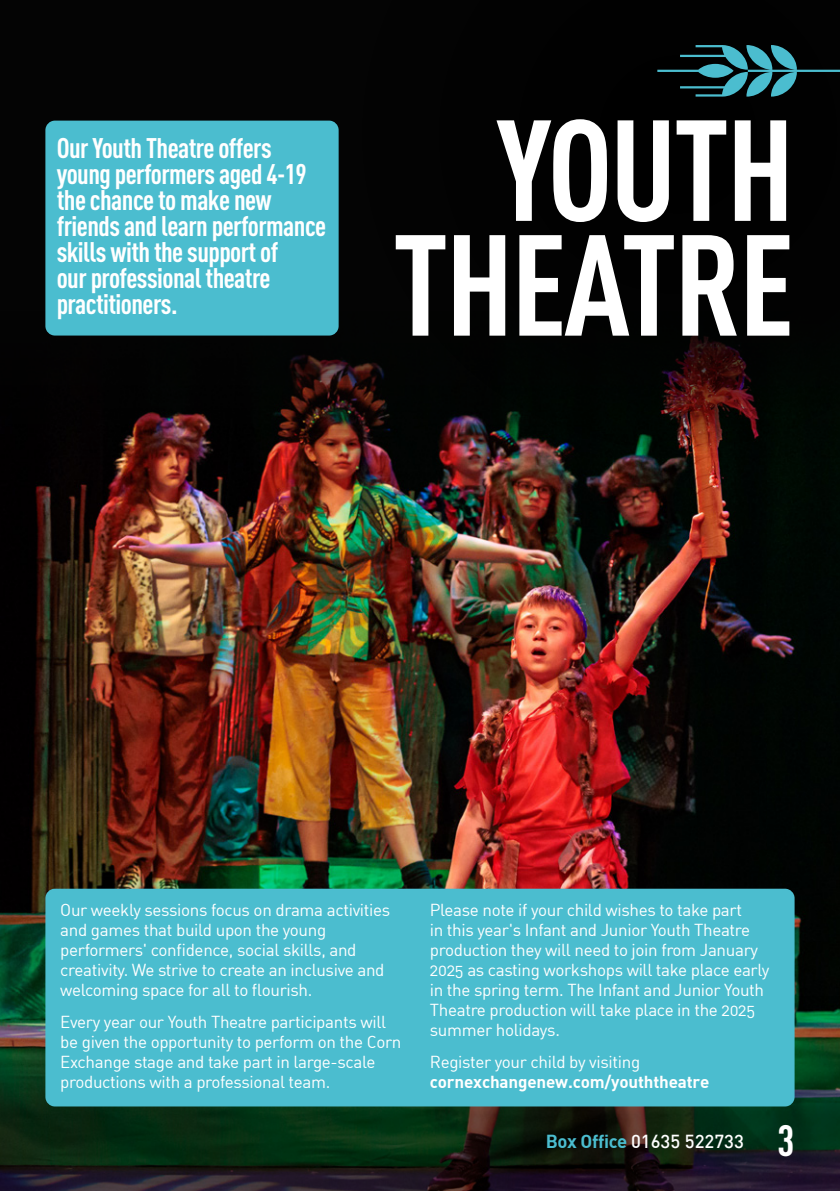
<style>
.page{position:relative;width:840px;height:1191px;background:#fff}
.page>*{position:absolute;margin:0;border:0;box-sizing:border-box;transform-origin:0 0}
.t1{font:700 141.2px/114.8px "DIN Cond";letter-spacing:-.02em;color:#fff;text-align:right}
.t2{font:700 43.2px "DIN Cond";color:#fff}
.t3{font:700 28px/26px "DIN Cond";letter-spacing:-.02em;color:#fff}
.t4{font:500 18.4px "DIN";color:#fff}
.t5{font:17px/20px "DIN Regular Alternate";letter-spacing:-.02em;color:#fff}
.t6{font:17px "DIN Bold";letter-spacing:-.01em;color:#fff}
.s1{font-family:"DIN Bold";font-weight:400;color:#4bbdcf}
</style>
<div class="page">
<div style="left:0;top:0;width:839px;height:1191px;background:#040404"></div>
<img style="left:0;top:312px;width:801px;height:674px">
<svg style="left:361px;top:312px;width:440px;height:137px"></svg>
<svg style="left:0;top:986px;width:839px;height:205px"></svg>
<svg style="left:657px;top:45px;width:182px;height:52px"></svg>
<div style="left:45px;top:888px;width:749px;height:218px;background:#4bbdcf;border-radius:10px"></div>
<div style="left:45px;top:121px;width:293px;height:214px;background:#4bbdcf;border-radius:10px"></div>
<h3 class="t3" style="left:57px;top:134px;width:271px">Our Youth Theatre offers young performers aged 4-19 the chance to make new friends and learn performance skills with the support of<br>our professional theatre practitioners.</h3>
<h1 class="t1" style="left:392px;top:109px;width:403px">YOUTH<br>THEATRE</h1>
<p class="t5" style="left:60px;top:900px;width:331px">Our weekly sessions focus on drama activities and games that build upon the young performers' confidence, social skills, and creativity. We strive to create an inclusive and welcoming space for all to flourish.</p>
<p class="t5" style="left:60px;top:1011px;width:342px">Every year our Youth Theatre participants will be given the opportunity to perform on the Corn Exchange stage and take part in large-scale productions with a professional team.</p>
<p class="t5" style="left:429px;top:900px;width:341px">Please note if your child wishes to take part<br>in this year's Infant and Junior Youth Theatre production they will need to join from January 2025 as casting workshops will take place early in the spring term. The Infant and Junior Youth Theatre production will take place in the 2025 summer holidays.</p>
<p class="t5" style="left:429px;top:1051px;width:212px">Register your child by visiting</p>
<p class="t6" style="left:429px;top:1070px;width:281px">cornexchangenew.com/youththeatre</p>
<p class="t4" style="left:545px;top:1129px;width:199px"><span class="s1">Box Office</span> 01635 522733</p>
<h2 class="t2" style="left:776px;top:1114px;width:19px">3</h2>
</div>
